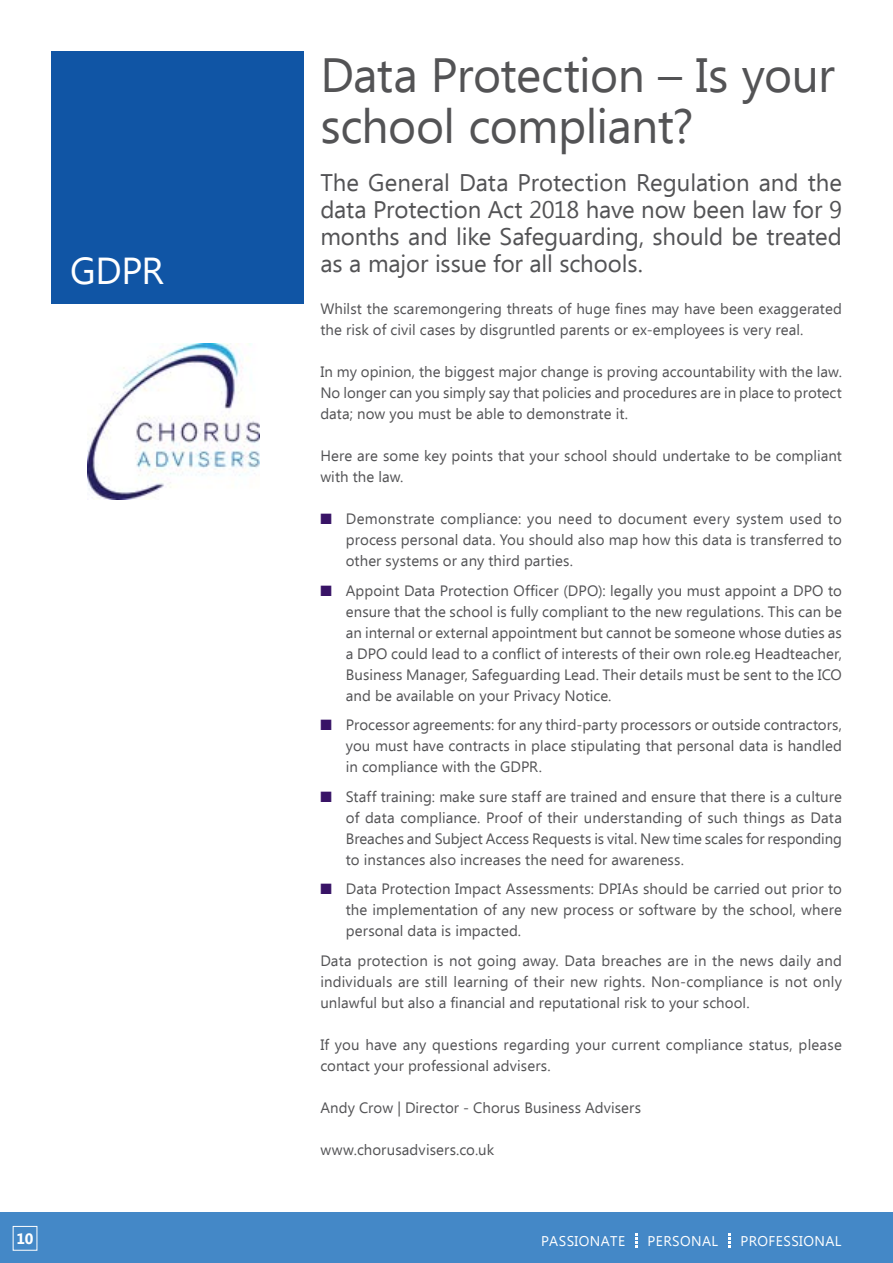
<style>
.page{position:relative;width:893px;height:1263px;background:#fff}
.page>*{position:absolute;margin:0;border:0;box-sizing:border-box;transform-origin:0 0}
.Headings{font:48px/51px "Ebrima";letter-spacing:-.015em;color:#535355}
.sector_label{font:37.5px "Ebrima";color:#fff}
.body{font:24px/27px "Ebrima";letter-spacing:-.005em;color:#535355;text-align:justify}
.body-2{font:15px/21px "Ebrima";letter-spacing:.005em;color:#535355;text-align:justify}
.t1{font:700 15px "Ebrima";color:#fff}
.t2{font:14.1px "Ebrima";letter-spacing:.03em;color:#fff}
.s1{color:#381366}
</style>
<div class="page">
<div style="left:51px;top:51px;width:252px;height:252px;background:#1055a5"></div>
<img style="left:87px;top:344px;width:173px;height:156px">
<div style="left:0;top:1212px;width:893px;height:51px;background:#4488c7"></div>
<svg style="left:635px;top:1233px;width:3px;height:14px"></svg>
<svg style="left:728px;top:1233px;width:3px;height:14px"></svg>
<p class="sector_label" style="left:70px;top:244px;width:95px">GDPR</p>
<p class="Headings" style="left:320px;top:53px;width:516px">Data Protection – Is your school compliant?</p>
<p class="body" style="left:320px;top:171px;width:523px">The General Data Protection Regulation and the data Protection Act 2018 have now been law for 9 months and like Safeguarding, should be treated as a major issue for all schools.</p>
<p class="body-2" style="left:320px;top:300px;width:523px">Whilst the scaremongering threats of huge fines may have been exaggerated the risk of civil cases by disgruntled parents or ex-employees is very real.</p>
<p class="body-2" style="left:320px;top:363px;width:523px">In my opinion, the biggest major change is proving accountability with the law.<br>No longer can you simply say that policies and procedures are in place to protect data; now you must be able to demonstrate it.</p>
<p class="body-2" style="left:320px;top:447px;width:523px">Here are some key points that your school should undertake to be compliant with the law.</p>
<p class="body-2" style="left:346px;top:510px;width:498px;text-indent:-26px"><span class="s1">■</span> Demonstrate compliance: you need to document every system used to process personal data. You should also map how this data is transferred to other systems or any third parties.</p>
<p class="body-2" style="left:346px;top:581px;width:498px;text-indent:-26px"><span class="s1">■</span> Appoint Data Protection Officer (DPO): legally you must appoint a DPO to ensure that the school is fully compliant to the new regulations. This can be an internal or external appointment but cannot be someone whose duties as a DPO could lead to a conflict of interests of their own role.eg Headteacher, Business Manager, Safeguarding Lead. Their details must be sent to the ICO and be available on your Privacy Notice.</p>
<p class="body-2" style="left:346px;top:716px;width:498px;text-indent:-26px"><span class="s1">■</span> Processor agreements: for any third-party processors or outside contractors, you must have contracts in place stipulating that personal data is handled in compliance with the GDPR.</p>
<p class="body-2" style="left:346px;top:787px;width:498px;text-indent:-26px"><span class="s1">■</span> Staff training: make sure staff are trained and ensure that there is a culture of data compliance. Proof of their understanding of such things as Data Breaches and Subject Access Requests is vital. New time scales for responding to instances also increases the need for awareness.</p>
<p class="body-2" style="left:346px;top:880px;width:498px;text-indent:-26px"><span class="s1">■</span> Data Protection Impact Assessments: DPIAs should be carried out prior to the implementation of any new process or software by the school, where personal data is impacted.</p>
<p class="body-2" style="left:320px;top:951px;width:523px">Data protection is not going away. Data breaches are in the news daily and individuals are still learning of their new rights. Non-compliance is not only unlawful but also a financial and reputational risk to your school.</p>
<p class="body-2" style="left:320px;top:1035px;width:523px">If you have any questions regarding your current compliance status, please contact your professional advisers.</p>
<p class="body-2" style="left:320px;top:1098px;width:322px">Andy Crow | Director - Chorus Business Advisers</p>
<p class="body-2" style="left:320px;top:1140px;width:175px">www.chorusadvisers.co.uk</p>
<p class="t1" style="left:16px;top:1228px;width:19px">10</p>
<p class="t2" style="left:541px;top:1231px;width:86px">PASSIONATE</p>
<p class="t2" style="left:647px;top:1231px;width:72px">PERSONAL</p>
<p class="t2" style="left:740px;top:1231px;width:103px">PROFESSIONAL</p>
</div>
